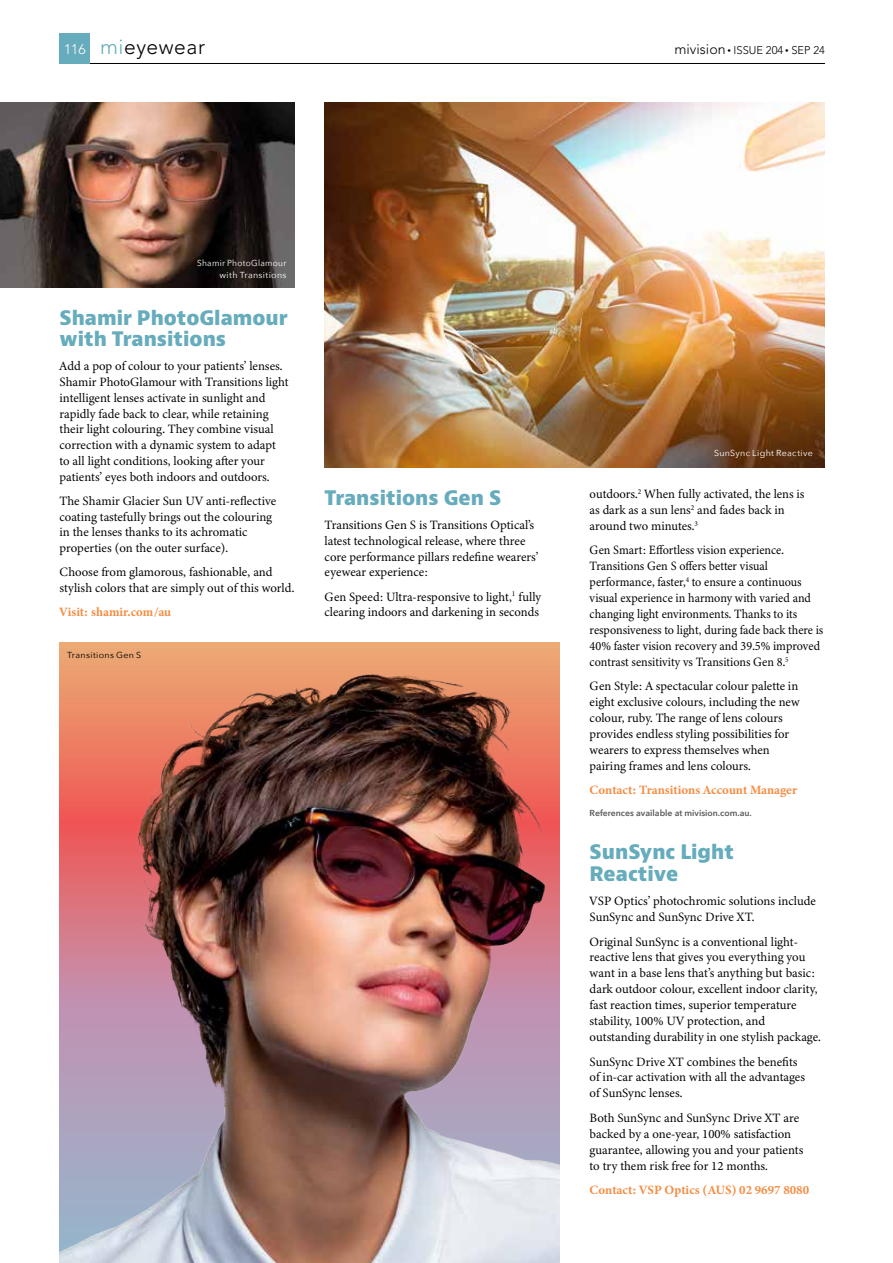
<style>
.page{position:relative;width:893px;height:1263px;background:#fff}
.page>*{position:absolute;margin:0;border:0;box-sizing:border-box;transform-origin:0 0}
.t1{font:300 21px "Avenir LT Std";letter-spacing:.025em;color:#000}
.t2{font:800 19.5px/21.5px "Bernino Sans";color:#66acbc}
.t3{font:12.75px/15.9px "Minion 3";color:#000}
.t4{font:12.75px/15.9px "Minion 3";color:#000;scale:.95 1}
.t5{font:700 12.75px "Minion 3";color:#f68c41}
.t6{font:300 11.1px "Avenir LT Std";color:#000}
.t7{font:8.7px/12px "Avenir Next";letter-spacing:.03em;color:#fff;text-align:right}
.t8{font:600 8.7px "Avenir Next";color:#58595b}
.t9{font:8.7px "Avenir Next";letter-spacing:.035em;color:#000}
.s1{font-size:13.8px;color:#fff}
.s2{color:#66acbc}
.s3{font-size:14.1px}
.s4{font-size:7.05px}
</style>
<div class="page">
<hr style="left:60px;top:63px;width:765px;height:1px;background:#000">
<div style="left:60px;top:33px;width:30px;height:31px;background:#66acbc"></div>
<img style="left:0;top:102px;width:295px;height:186px">
<div style="left:60px;top:642px;width:500px;height:621px;background:#eca472"></div>
<img style="left:60px;top:672px;width:500px;height:591px">
<img style="left:325px;top:102px;width:500px;height:365px">
<h1 class="t1" style="left:64px;top:34px;width:142px"><span class="s1">116</span> <span class="s2">mi</span>eyewear</h1>
<p class="t6" style="left:674px;top:44px;width:152px"><span class="s3">mivision</span> <span class="s4">•</span> ISSUE 204 <span class="s4">•</span> SEP 24</p>
<p class="t7" style="left:197px;top:257px;width:91px">Shamir PhotoGlamour with Transitions</p>
<h2 class="t2" style="left:60px;top:307px;width:230px">Shamir PhotoGlamour with Transitions</h2>
<p class="t3" style="left:60px;top:358px;width:231px">Add a pop of colour to your patients’ lenses.<br>Shamir PhotoGlamour with Transitions light intelligent lenses activate in sunlight and rapidly fade back to clear, while retaining their light colouring. They combine visual correction with a dynamic system to adapt to all light conditions, looking after your patients’ eyes both indoors and outdoors.</p>
<p class="t3" style="left:60px;top:493px;width:218px">The Shamir Glacier Sun UV anti-reflective coating tastefully brings out the colouring in the lenses thanks to its achromatic properties (on the outer surface).</p>
<p class="t3" style="left:60px;top:564px;width:236px">Choose from glamorous, fashionable, and stylish colors that are simply out of this world.</p>
<p class="t5" style="left:60px;top:603px;width:113px">Visit: shamir.com/au</p>
<p class="t9" style="left:67px;top:648px;width:76px">Transitions Gen S</p>
<h2 class="t2" style="left:325px;top:487px;width:178px">Transitions Gen S</h2>
<p class="t3" style="left:325px;top:517px;width:215px">Transitions Gen S is Transitions Optical’s latest technological release, where three core performance pillars redefine wearers’ eyewear experience:</p>
<p class="t3" style="left:325px;top:588px;width:218px">Gen Speed: Ultra-responsive to light,<sup>1</sup> fully clearing indoors and darkening in seconds</p>
<p class="t7" style="left:714px;top:446px;width:100px">SunSync Light Reactive</p>
<p class="t3" style="left:590px;top:486px;width:216px">outdoors.<sup>2</sup> When fully activated, the lens is as dark as a sun lens<sup>2</sup> and fades back in around two minutes.<sup>3</sup></p>
<p class="t4" style="left:590px;top:542px;width:248px">Gen Smart: Effortless vision experience.<br>Transitions Gen S offers better visual performance, faster,<sup>4</sup> to ensure a continuous visual experience in harmony with varied and changing light environments. Thanks to its responsiveness to light, during fade back there is 40% faster vision recovery and 39.5% improved contrast sensitivity vs Transitions Gen 8.<sup>5</sup></p>
<p class="t3" style="left:590px;top:678px;width:212px">Gen Style: A spectacular colour palette in eight exclusive colours, including the new colour, ruby. The range of lens colours provides endless styling possibilities for wearers to express themselves when pairing frames and lens colours.</p>
<p class="t5" style="left:590px;top:781px;width:209px">Contact: Transitions Account Manager</p>
<p class="t8" style="left:590px;top:806px;width:164px">References available at mivision.com.au.</p>
<h2 class="t2" style="left:590px;top:841px;width:146px">SunSync Light<br>Reactive</h2>
<p class="t3" style="left:590px;top:893px;width:228px">VSP Optics’ photochromic solutions include<br>SunSync and SunSync Drive XT.</p>
<p class="t3" style="left:590px;top:933px;width:233px">Original SunSync is a conventional light&shy;reactive lens that gives you everything you want in a base lens that’s anything but basic: dark outdoor colour, excellent indoor clarity, fast reaction times, superior temperature stability, 100% UV protection, and outstanding durability in one stylish package.</p>
<p class="t3" style="left:590px;top:1053px;width:217px">SunSync Drive XT combines the benefits of in-car activation with all the advantages of SunSync lenses.</p>
<p class="t3" style="left:590px;top:1110px;width:215px">Both SunSync and SunSync Drive XT are backed by a one-year, 100% satisfaction guarantee, allowing you and your patients to try them risk free for 12 months.</p>
<p class="t5" style="left:590px;top:1181px;width:221px">Contact: VSP Optics (AUS) 02 9697 8080</p>
</div>
